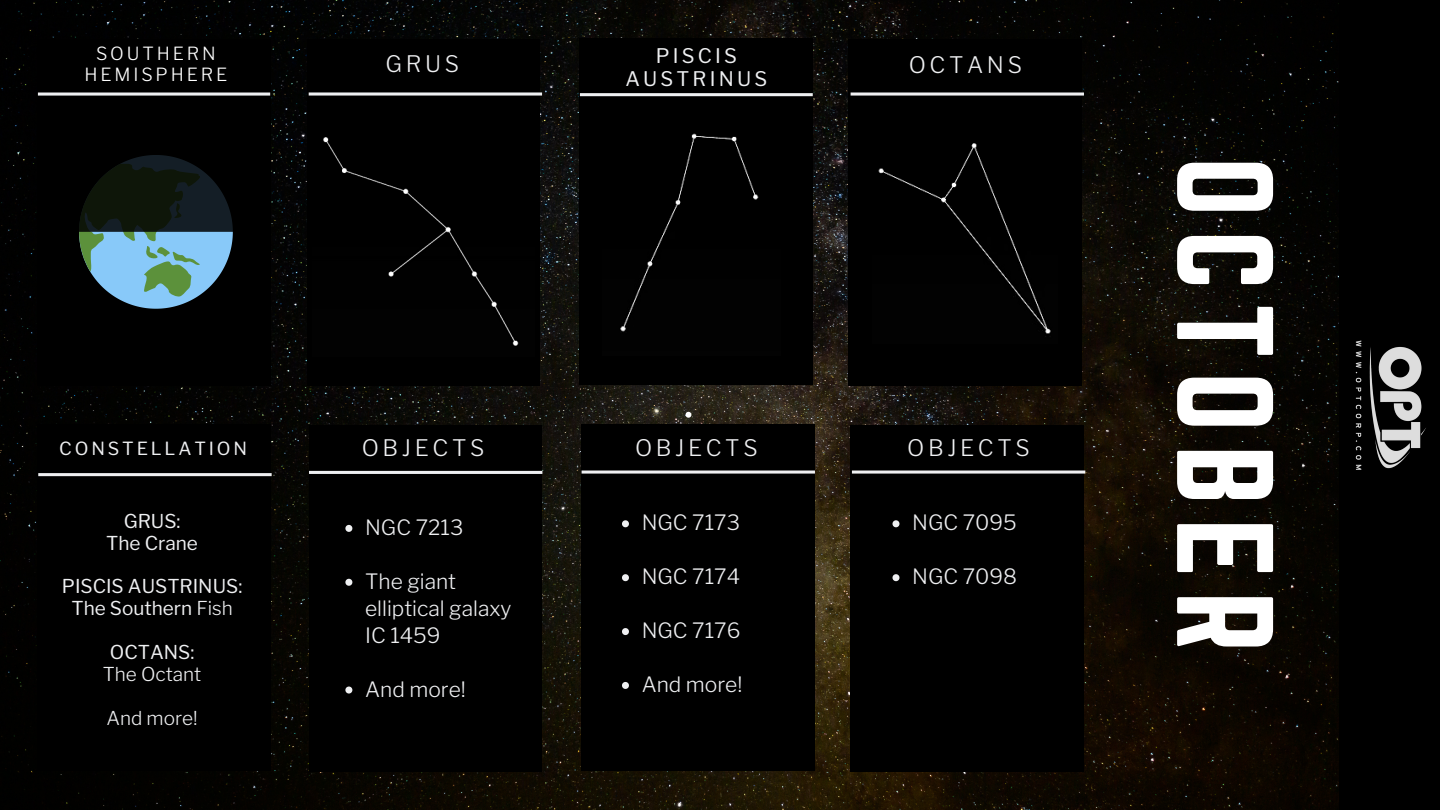
<style>
.page{position:relative;width:1440px;height:810px;background:#fff}
.page>*{position:absolute;margin:0;border:0;box-sizing:border-box;transform-origin:0 0}
.t1{font:120px "Norwester";letter-spacing:.11em;color:#fff}
.t2{font:300 22.6px "Libre Franklin";letter-spacing:.16em;color:#eff0f2}
.t3{font:300 21px/26.9px "Libre Franklin";color:#eff0f2}
.t4{font:20px/23.1px "Libre Franklin";letter-spacing:.16em;color:#eff0f2;text-align:center}
.t5{font:19px/22px "Libre Franklin";color:#eff0f2;text-align:center}
.t6{font:300 19px "Libre Franklin";color:#eff0f2}
.t7{font:300 18px/21px "Libre Franklin";letter-spacing:.16em;color:#fff;text-align:center}
.t8{font:18px "Libre Franklin";letter-spacing:.16em;color:#eff0f2}
.s1{font-weight:300}
</style>
<div class="page">
<img style="left:0;top:0;width:1340px;height:810px">
<div style="left:38px;top:39px;width:232px;height:346px;background:#000"></div>
<div style="left:307px;top:39px;width:233px;height:347px;background:#000"></div>
<div style="left:580px;top:38px;width:232px;height:347px;background:#000"></div>
<div style="left:849px;top:39px;width:232px;height:346px;background:#000"></div>
<div style="left:582px;top:424px;width:232px;height:347px;background:#000"></div>
<div style="left:309px;top:425px;width:233px;height:347px;background:#000"></div>
<div style="left:38px;top:424px;width:232px;height:347px;background:#000"></div>
<div style="left:851px;top:425px;width:232px;height:346px;background:#000"></div>
<div style="left:1340px;top:0;width:100px;height:810px;background:#000"></div>
<img style="left:1355px;top:340px;width:71px;height:130px">
<svg style="left:38px;top:93px;width:232px;height:3px"></svg>
<svg style="left:38px;top:473px;width:234px;height:3px"></svg>
<svg style="left:309px;top:92px;width:233px;height:4px"></svg>
<svg style="left:580px;top:93px;width:233px;height:3px"></svg>
<svg style="left:851px;top:92px;width:233px;height:4px"></svg>
<svg style="left:309px;top:471px;width:233px;height:3px"></svg>
<svg style="left:582px;top:471px;width:233px;height:3px"></svg>
<svg style="left:852px;top:471px;width:233px;height:3px"></svg>
<svg style="left:686px;top:412px;width:5px;height:6px"></svg>
<svg style="left:79px;top:155px;width:154px;height:154px"></svg>
<img style="left:323px;top:137px;width:196px;height:209px">
<img style="left:620px;top:133px;width:139px;height:199px">
<img style="left:878px;top:143px;width:173px;height:194px">
<svg style="left:345px;top:525px;width:7px;height:7px"></svg>
<svg style="left:345px;top:579px;width:7px;height:7px"></svg>
<svg style="left:345px;top:687px;width:7px;height:7px"></svg>
<svg style="left:622px;top:520px;width:7px;height:7px"></svg>
<svg style="left:622px;top:574px;width:7px;height:7px"></svg>
<svg style="left:622px;top:628px;width:7px;height:7px"></svg>
<svg style="left:622px;top:682px;width:7px;height:7px"></svg>
<svg style="left:893px;top:520px;width:6px;height:7px"></svg>
<svg style="left:893px;top:574px;width:6px;height:7px"></svg>
<p class="t7" style="left:84px;top:43px;width:145px">SOUTHERN<br>HEMISPHERE</p>
<p class="t2" style="left:386px;top:50px;width:75px">GRUS</p>
<p class="t4" style="left:625px;top:44px;width:143px">PISCIS<br>AUSTRINUS</p>
<p class="t2" style="left:909px;top:51px;width:115px">OCTANS</p>
<p class="t8" style="left:59px;top:438px;width:190px">CONSTELLATION</p>
<p class="t5" style="left:106px;top:510px;width:93px">GRUS:<br>The Crane</p>
<p class="t5" style="left:62px;top:576px;width:182px">PISCIS AUSTRINUS:<br>The Southern <span class="s1">Fish</span></p>
<p class="t5" style="left:110px;top:641px;width:86px">OCTANS:</p>
<p class="t6" style="left:103px;top:663px;width:100px">The Octant</p>
<p class="t6" style="left:107px;top:707px;width:93px">And more!</p>
<p class="t2" style="left:362px;top:434px;width:124px">OBJECTS</p>
<p class="t2" style="left:635px;top:434px;width:124px">OBJECTS</p>
<p class="t2" style="left:907px;top:434px;width:124px">OBJECTS</p>
<p class="t3" style="left:365px;top:514px;width:100px">NGC 7213</p>
<p class="t3" style="left:365px;top:568px;width:148px">The giant elliptical galaxy<br>IC 1459</p>
<p class="t3" style="left:365px;top:676px;width:102px">And more!</p>
<p class="t3" style="left:642px;top:509px;width:100px">NGC 7173</p>
<p class="t3" style="left:642px;top:563px;width:100px">NGC 7174</p>
<p class="t3" style="left:642px;top:617px;width:100px">NGC 7176</p>
<p class="t3" style="left:642px;top:671px;width:102px">And more!</p>
<p class="t3" style="left:912px;top:509px;width:106px">NGC 7095</p>
<p class="t3" style="left:912px;top:563px;width:106px">NGC 7098</p>
<h1 class="t1" style="left:1282px;top:157px;width:497px;rotate:90deg">OCTOBER</h1>
</div>
